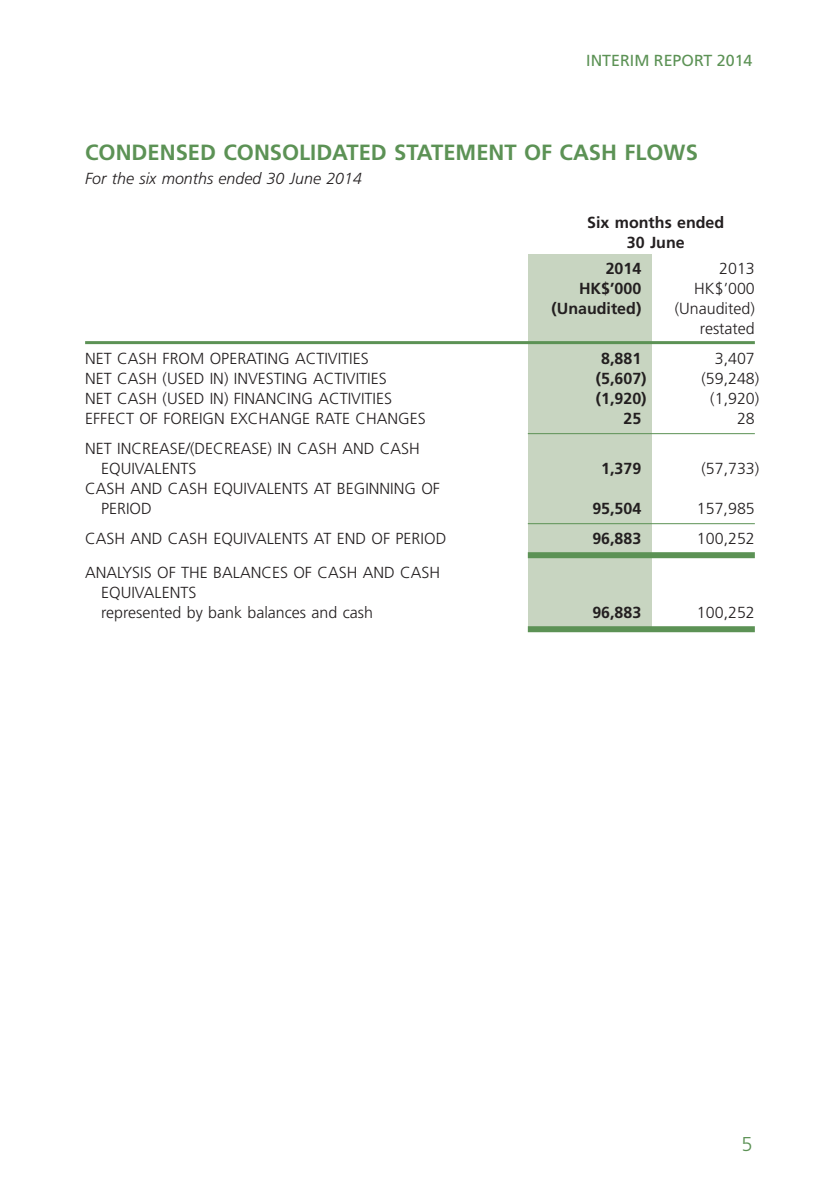
<style>
.page{position:relative;width:840px;height:1191px;background:#fff}
.page>*{position:absolute;margin:0;border:0;box-sizing:border-box;transform-origin:0 0}
.t1{font:700 22px "Frutiger LT Std";color:#5c9255}
.t2{font:300 20px "Frutiger LT Std";color:#5c9255}
.t3{font:300 16px/20px "Frutiger LT Std";color:#231f20}
.t4{font:700 16px/20px "Frutiger LT Std";color:#231f20;text-align:center}
.t5{font:italic 300 16px "Frutiger LT Std";color:#231f20}
.t6{font:16px "Frutiger LT Std";color:#5c9255}
</style>
<div class="page">
<div style="left:527px;top:254px;width:124px;height:377px;background:#c8d5c1"></div>
<hr style="left:85px;top:341px;width:669px;height:3px;background:#5c9255">
<hr style="left:527px;top:433px;width:227px;height:1px;background:#5c9255">
<hr style="left:527px;top:523px;width:227px;height:1px;background:#5c9255">
<div style="left:527px;top:552px;width:227px;height:6px;background:#5c9255"></div>
<div style="left:527px;top:626px;width:227px;height:6px;background:#5c9255"></div>
<p class="t6" style="left:586px;top:51px;width:167px">INTERIM REPORT 2014</p>
<h1 class="t1" style="left:85px;top:139px;width:614px">CONDENSED CONSOLIDATED STATEMENT OF CASH FLOWS</h1>
<p class="t5" style="left:85px;top:169px;width:278px">For the six months ended 30 June 2014</p>
<p class="t4" style="left:587px;top:213px;width:138px">Six months ended<br>30 June</p>
<p class="t4" style="left:605px;top:259px;width:37px">2014</p>
<p class="t3" style="left:718px;top:259px;width:37px">2013</p>
<p class="t4" style="left:578px;top:279px;width:64px">HK$’000</p>
<p class="t3" style="left:694px;top:279px;width:62px">HK$’000</p>
<p class="t4" style="left:551px;top:299px;width:91px">(Unaudited)</p>
<p class="t3" style="left:674px;top:299px;width:82px;text-align:right">(Unaudited) restated</p>
<p class="t3" style="left:85px;top:349px;width:285px">NET CASH FROM OPERATING ACTIVITIES</p>
<p class="t4" style="left:601px;top:349px;width:42px">8,881</p>
<p class="t3" style="left:714px;top:349px;width:42px">3,407</p>
<p class="t3" style="left:85px;top:369px;width:303px">NET CASH (USED IN) INVESTING ACTIVITIES</p>
<p class="t4" style="left:595px;top:369px;width:52px">(5,607)</p>
<p class="t3" style="left:701px;top:369px;width:59px">(59,248)</p>
<p class="t3" style="left:85px;top:389px;width:308px">NET CASH (USED IN) FINANCING ACTIVITIES</p>
<p class="t4" style="left:595px;top:389px;width:52px">(1,920)</p>
<p class="t3" style="left:710px;top:389px;width:50px">(1,920)</p>
<p class="t3" style="left:85px;top:409px;width:342px">EFFECT OF FOREIGN EXCHANGE RATE CHANGES</p>
<p class="t4" style="left:623px;top:409px;width:19px">25</p>
<p class="t3" style="left:736px;top:409px;width:19px">28</p>
<p class="t3" style="left:101px;top:439px;width:320px;text-indent:-16px">NET INCREASE/(DECREASE) IN CASH AND CASH<br>EQUIVALENTS</p>
<p class="t4" style="left:601px;top:459px;width:42px">1,379</p>
<p class="t3" style="left:701px;top:459px;width:59px">(57,733)</p>
<p class="t3" style="left:101px;top:479px;width:340px;text-indent:-16px">CASH AND CASH EQUIVALENTS AT BEGINNING OF<br>PERIOD</p>
<p class="t4" style="left:592px;top:499px;width:50px">95,504</p>
<p class="t3" style="left:696px;top:499px;width:59px">157,985</p>
<p class="t3" style="left:85px;top:529px;width:362px">CASH AND CASH EQUIVALENTS AT END OF PERIOD</p>
<p class="t4" style="left:592px;top:529px;width:50px">96,883</p>
<p class="t3" style="left:696px;top:529px;width:59px">100,252</p>
<p class="t3" style="left:101px;top:563px;width:340px;text-indent:-16px">ANALYSIS OF THE BALANCES OF CASH AND CASH<br>EQUIVALENTS<br>represented by bank balances and cash</p>
<p class="t4" style="left:592px;top:603px;width:50px">96,883</p>
<p class="t3" style="left:696px;top:603px;width:59px">100,252</p>
<p class="t2" style="left:741px;top:1132px;width:13px">5</p>
</div>
